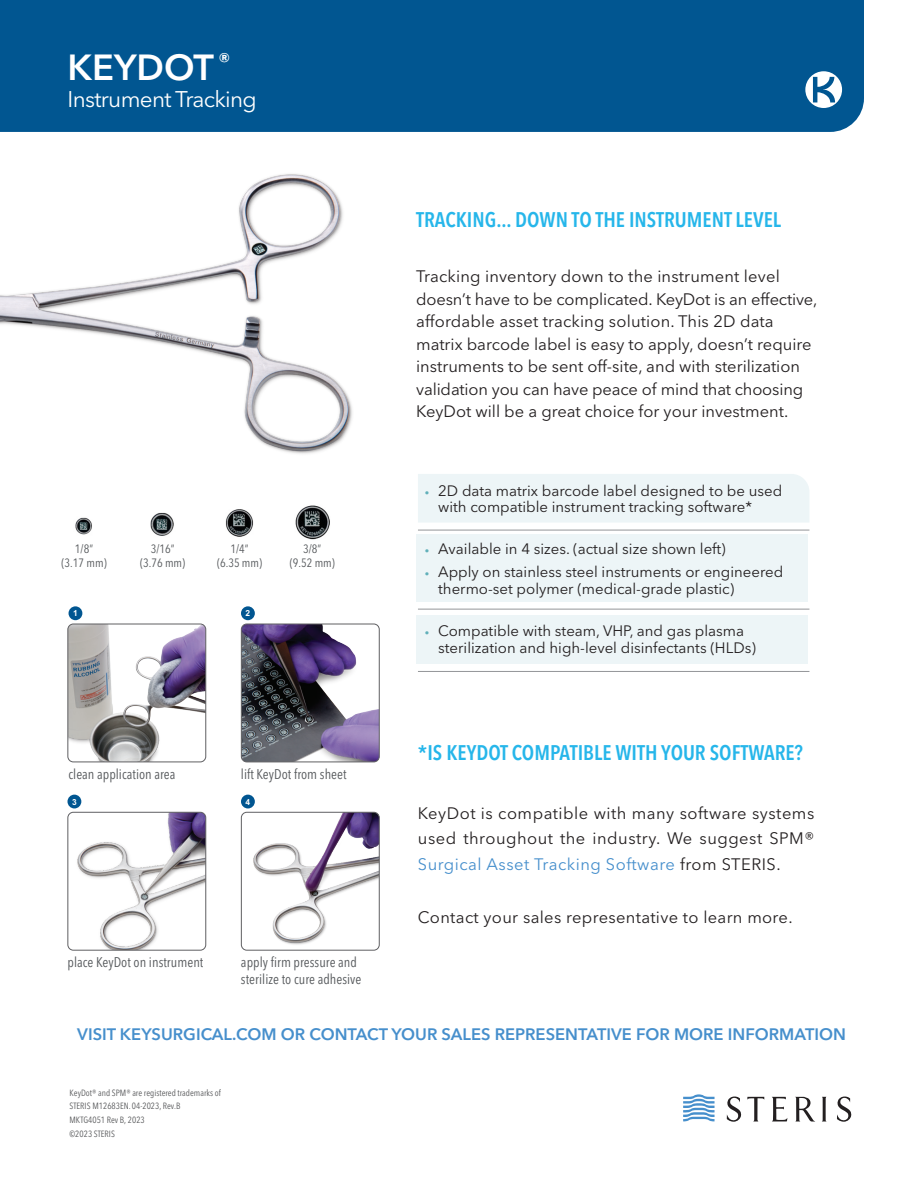
<style>
.page{position:relative;width:918px;height:1188px;background:#fff}
.page>*{position:absolute;margin:0;border:0;box-sizing:border-box;transform-origin:0 0}
.t1{font:600 36px "Avenir Next LT Pro";color:#fff}
.t2{font:22.5px "Avenir Next LT Pro";letter-spacing:-.03em;color:#fff}
.t3{font:600 condensed 21px "Avenir Next LT Pro";color:#26b6ea}
.t4{font:16.5px/22.5px "Avenir Next LT Pro";color:#231f20}
.t5{font:600 16.5px "Avenir Next LT Pro";color:#468fcc}
.t6{font:16.5px "Avenir Next LT Pro";letter-spacing:.02em;color:#231f20}
.t7{font:15px/16.5px "Avenir Next LT Pro";color:#231f20}
.t8{font:condensed 13.95px "Avenir Next LT Pro";letter-spacing:.005em;color:#54575a}
.t9{font:condensed 12px "Avenir Next LT Pro";letter-spacing:.005em;color:#54575a}
.t10{font:condensed 9px/13.5px "Avenir Next LT Pro";color:#57585a}
.t11{font:700 8.4px "Arial MT Std";color:#fff}
.s1{font-size:9px;color:#61b0ba}
.s2{color:#468fcc}
</style>
<div class="page">
<svg style="left:683px;top:1094px;width:32px;height:27px"></svg>
<svg style="left:727px;top:1096px;width:14px;height:26px"></svg>
<svg style="left:837px;top:1096px;width:14px;height:26px"></svg>
<svg style="left:747px;top:1097px;width:17px;height:24px"></svg>
<svg style="left:772px;top:1097px;width:15px;height:24px"></svg>
<svg style="left:795px;top:1097px;width:20px;height:25px"></svg>
<svg style="left:822px;top:1097px;width:5px;height:25px"></svg>
<div style="left:0;top:0;width:864px;height:132px;background:#015691"></div>
<svg style="left:805px;top:71px;width:37px;height:37px"></svg>
<img style="left:0;top:174px;width:352px;height:280px">
<div style="left:418px;top:474px;width:391px;height:49px;background:#edf5f7"></div>
<div style="left:416px;top:535px;width:392px;height:67px;background:#edf5f7"></div>
<div style="left:416px;top:615px;width:392px;height:49px;background:#edf5f7"></div>
<hr style="left:418px;top:530px;width:391px;height:1px;background:#939598">
<hr style="left:418px;top:609px;width:391px;height:1px;background:#939598">
<hr style="left:418px;top:671px;width:391px;height:1px;background:#939598">
<img style="left:150px;top:512px;width:24px;height:24px">
<img style="left:75px;top:517px;width:17px;height:18px">
<img style="left:225px;top:509px;width:28px;height:28px">
<img style="left:295px;top:505px;width:35px;height:35px">
<img style="left:68px;top:624px;width:138px;height:138px">
<div style="left:67px;top:624px;width:139px;height:138px;border:1px solid #5f5f62;border-radius:6px"></div>
<img style="left:241px;top:624px;width:138px;height:138px">
<div style="left:241px;top:624px;width:139px;height:138px;border:1px solid #5f5f62;border-radius:6px"></div>
<img style="left:69px;top:812px;width:137px;height:137px">
<div style="left:67px;top:812px;width:139px;height:139px;border:1px solid #5f5f62;border-radius:6px"></div>
<img style="left:241px;top:812px;width:138px;height:137px">
<div style="left:241px;top:812px;width:139px;height:139px;border:1px solid #5f5f62;border-radius:6px"></div>
<div style="left:69px;top:606px;width:13px;height:14px;background:#015691;border-radius:50%"></div>
<div style="left:241px;top:606px;width:14px;height:14px;background:#015691;border-radius:50%"></div>
<div style="left:67px;top:795px;width:14px;height:13px;background:#015691;border-radius:50%"></div>
<div style="left:241px;top:795px;width:14px;height:13px;background:#015691;border-radius:50%"></div>
<p class="t1" style="left:68px;top:45px;width:165px">KEYDOT <sup>®</sup></p>
<p class="t2" style="left:68px;top:86px;width:191px">Instrument Tracking</p>
<p class="t9" style="left:75px;top:541px;width:20px">1/8”</p>
<p class="t9" style="left:62px;top:555px;width:47px">(3.17 mm)</p>
<p class="t9" style="left:151px;top:541px;width:25px">3/16”</p>
<p class="t9" style="left:140px;top:555px;width:47px">(3.76 mm)</p>
<p class="t9" style="left:230px;top:541px;width:20px">1/4”</p>
<p class="t9" style="left:217px;top:555px;width:47px">(6.35 mm)</p>
<p class="t9" style="left:303px;top:541px;width:20px">3/8”</p>
<p class="t9" style="left:290px;top:555px;width:47px">(9.52 mm)</p>
<p class="t11" style="left:73px;top:608px;width:6px">1</p>
<p class="t11" style="left:246px;top:608px;width:6px">2</p>
<p class="t8" style="left:69px;top:766px;width:108px">clean application area</p>
<p class="t8" style="left:241px;top:766px;width:107px">lift KeyDot from sheet</p>
<p class="t11" style="left:72px;top:797px;width:6px">3</p>
<p class="t11" style="left:246px;top:797px;width:6px">4</p>
<p class="t8" style="left:67px;top:954px;width:137px">place KeyDot on instrument</p>
<p class="t8" style="left:241px;top:954px;width:118px">apply firm pressure and</p>
<p class="t8" style="left:241px;top:971px;width:122px">sterilize to cure adhesive</p>
<p class="t3" style="left:416px;top:207px;width:366px">TRACKING... DOWN TO THE INSTRUMENT LEVEL</p>
<p class="t4" style="left:416px;top:265px;width:403px">Tracking inventory down to the instrument level doesn’t have to be complicated. KeyDot is an effective, affordable asset tracking solution. This 2D data matrix barcode label is easy to apply, doesn’t require instruments to be sent off-site, and with sterilization validation you can have peace of mind that choosing KeyDot will be a great choice for your investment.</p>
<p class="t7" style="left:438px;top:482px;width:346px;text-indent:-14px"><span class="s1">•</span> 2D data matrix barcode label designed to be used with compatible instrument tracking software*</p>
<p class="t7" style="left:425px;top:540px;width:303px"><span class="s1">•</span> Available in 4 sizes. (actual size shown left)</p>
<p class="t7" style="left:438px;top:564px;width:347px;text-indent:-14px"><span class="s1">•</span> Apply on stainless steel instruments or engineered thermo-set polymer (medical-grade plastic)</p>
<p class="t7" style="left:438px;top:623px;width:319px;text-indent:-14px"><span class="s1">•</span> Compatible with steam, VHP, and gas plasma sterilization and high-level disinfectants (HLDs)</p>
<p class="t3" style="left:418px;top:740px;width:387px">*IS KEYDOT COMPATIBLE WITH YOUR SOFTWARE?</p>
<p class="t4" style="left:418px;top:800px;width:398px;line-height:25.5px;text-align:justify">KeyDot is compatible with many software systems used throughout the industry. We suggest SPM® <span class="s2">Surgical Asset Tracking Software</span> from STERIS.</p>
<p class="t6" style="left:418px;top:907px;width:376px">Contact your sales representative to learn more.</p>
<p class="t5" style="left:77px;top:1025px;width:770px">VISIT KEYSURGICAL.COM OR CONTACT YOUR SALES REPRESENTATIVE FOR MORE INFORMATION</p>
<p class="t10" style="left:70px;top:1086px;width:153px">KeyDot® and SPM® are registered trademarks of<br>STERIS M12683EN. 04-2023, Rev.B<br>MKTG4051 Rev B, 2023<br>©2023 STERIS</p>
</div>
